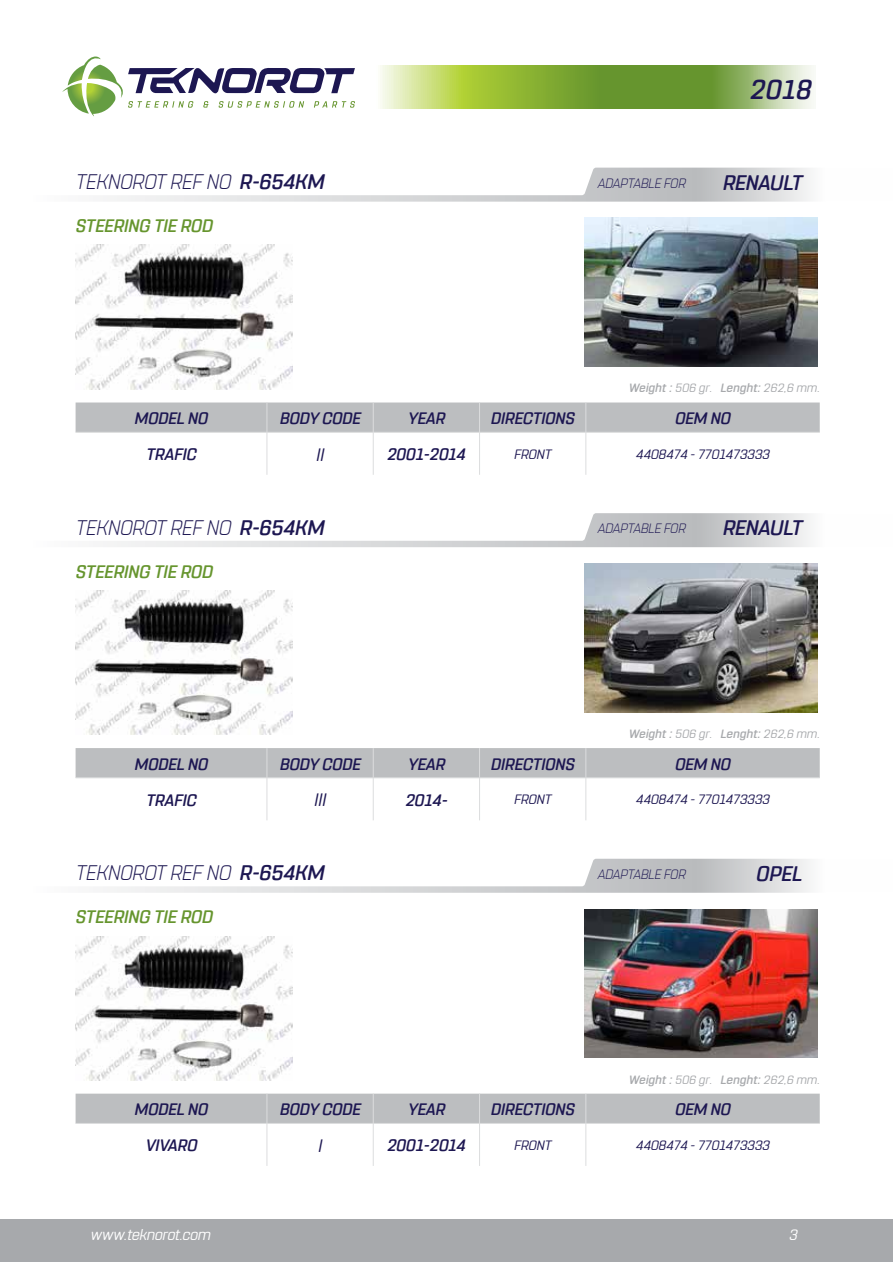
<style>
.page{position:relative;width:893px;height:1263px;background:#fff}
.page>*{position:absolute;margin:0;border:0;box-sizing:border-box;transform-origin:0 0}
.t1{font:italic 500 27px "Rohn Rounded";color:#1d1752}
.t2{font:italic 300 21px "Rohn Rounded";color:#1d1752}
.t3{font:italic 500 21px "Rohn Rounded";letter-spacing:-.005em;color:#1d1752}
.t4{font:italic 500 18px "Rohn Rounded";color:#66952e}
.t5{font:italic 18px "Rohn Rounded";color:#1d1752}
.t6{font:italic 500 16.5px "Rohn Rounded";color:#1d1752}
.t7{font:italic 15px "Rohn Rounded";color:#fff}
.t8{font:italic 13.5px "Rohn Rounded";color:#1d1752}
.t9{font:italic 300 13.5px "Rohn Rounded";color:#1d1752}
.t10{font:italic 500 12px "Rohn Rounded";letter-spacing:.025em;color:#a7a9ac}
.s1{font-weight:500}
.s2{font-weight:400}
</style>
<div class="page">
<div style="left:0;top:1220px;width:893px;height:42px;background:#a7a9ac"></div>
<svg style="left:380px;top:66px;width:434px;height:42px"></svg>
<svg style="left:62px;top:57px;width:293px;height:59px"></svg>
<svg style="left:103px;top:168px;width:707px;height:34px"></svg>
<img style="left:584px;top:218px;width:234px;height:149px">
<div style="left:76px;top:402px;width:744px;height:30px;background:#bcbec0"></div>
<hr style="left:267px;top:402px;width:1px;height:30px;background:#dcddde">
<hr style="left:373px;top:402px;width:1px;height:30px;background:#dcddde">
<hr style="left:479px;top:402px;width:1px;height:30px;background:#dcddde">
<hr style="left:586px;top:402px;width:1px;height:30px;background:#dcddde">
<hr style="left:76px;top:432px;width:191px;height:1px;background:#dcddde">
<hr style="left:267px;top:432px;width:106px;height:1px;background:#dcddde">
<hr style="left:267px;top:432px;width:1px;height:43px;background:#dcddde">
<hr style="left:373px;top:432px;width:107px;height:1px;background:#dcddde">
<hr style="left:373px;top:432px;width:1px;height:43px;background:#dcddde">
<hr style="left:480px;top:432px;width:106px;height:1px;background:#dcddde">
<hr style="left:479px;top:432px;width:1px;height:43px;background:#dcddde">
<hr style="left:586px;top:432px;width:234px;height:1px;background:#dcddde">
<hr style="left:586px;top:432px;width:1px;height:43px;background:#dcddde">
<img style="left:76px;top:245px;width:216px;height:144px">
<svg style="left:103px;top:513px;width:707px;height:34px"></svg>
<img style="left:584px;top:563px;width:234px;height:149px">
<div style="left:76px;top:748px;width:744px;height:29px;background:#bcbec0"></div>
<hr style="left:267px;top:748px;width:1px;height:30px;background:#dcddde">
<hr style="left:373px;top:748px;width:1px;height:30px;background:#dcddde">
<hr style="left:479px;top:748px;width:1px;height:30px;background:#dcddde">
<hr style="left:586px;top:748px;width:1px;height:30px;background:#dcddde">
<hr style="left:76px;top:777px;width:191px;height:1px;background:#dcddde">
<hr style="left:267px;top:777px;width:106px;height:1px;background:#dcddde">
<hr style="left:267px;top:778px;width:1px;height:42px;background:#dcddde">
<hr style="left:373px;top:777px;width:107px;height:1px;background:#dcddde">
<hr style="left:373px;top:778px;width:1px;height:42px;background:#dcddde">
<hr style="left:480px;top:777px;width:106px;height:1px;background:#dcddde">
<hr style="left:479px;top:778px;width:1px;height:42px;background:#dcddde">
<hr style="left:586px;top:777px;width:234px;height:1px;background:#dcddde">
<hr style="left:586px;top:778px;width:1px;height:42px;background:#dcddde">
<img style="left:76px;top:590px;width:216px;height:145px">
<svg style="left:103px;top:859px;width:707px;height:34px"></svg>
<img style="left:584px;top:909px;width:234px;height:149px">
<div style="left:76px;top:1094px;width:744px;height:29px;background:#bcbec0"></div>
<hr style="left:76px;top:1123px;width:191px;height:1px;background:#dcddde">
<hr style="left:267px;top:1123px;width:106px;height:1px;background:#dcddde">
<hr style="left:267px;top:1123px;width:1px;height:43px;background:#dcddde">
<hr style="left:373px;top:1123px;width:107px;height:1px;background:#dcddde">
<hr style="left:373px;top:1123px;width:1px;height:43px;background:#dcddde">
<hr style="left:480px;top:1123px;width:106px;height:1px;background:#dcddde">
<hr style="left:479px;top:1123px;width:1px;height:43px;background:#dcddde">
<hr style="left:586px;top:1123px;width:234px;height:1px;background:#dcddde">
<hr style="left:586px;top:1123px;width:1px;height:43px;background:#dcddde">
<img style="left:76px;top:936px;width:216px;height:145px">
<h1 class="t1" style="left:750px;top:74px;width:63px">2018</h1>
<p class="t2" style="left:76px;top:170px;width:250px">TEKNOROT REF NO <span class="s1">R-654KM</span></p>
<p class="t9" style="left:598px;top:175px;width:89px">ADAPTABLE FOR</p>
<p class="t3" style="left:723px;top:170px;width:81px">RENAULT</p>
<p class="t4" style="left:76px;top:216px;width:138px">STEERING TIE ROD</p>
<p class="t10" style="left:629px;top:381px;width:192px">Weight : <span class="s2">506 gr.</span> Lenght: <span class="s2">262,6 mm.</span></p>
<p class="t6" style="left:135px;top:409px;width:75px">MODEL NO</p>
<p class="t6" style="left:280px;top:409px;width:82px">BODY CODE</p>
<p class="t6" style="left:408px;top:409px;width:39px">YEAR</p>
<p class="t6" style="left:491px;top:409px;width:85px">DIRECTIONS</p>
<p class="t6" style="left:675px;top:409px;width:57px">OEM NO</p>
<p class="t6" style="left:146px;top:445px;width:52px">TRAFIC</p>
<p class="t5" style="left:316px;top:444px;width:9px">II</p>
<p class="t6" style="left:387px;top:445px;width:80px">2001-2014</p>
<p class="t8" style="left:514px;top:446px;width:39px">FRONT</p>
<p class="t8" style="left:636px;top:446px;width:135px">4408474 - 7701473333</p>
<p class="t2" style="left:76px;top:515px;width:250px">TEKNOROT REF NO <span class="s1">R-654KM</span></p>
<p class="t9" style="left:598px;top:521px;width:89px">ADAPTABLE FOR</p>
<p class="t3" style="left:723px;top:516px;width:81px">RENAULT</p>
<p class="t4" style="left:76px;top:561px;width:138px">STEERING TIE ROD</p>
<p class="t10" style="left:629px;top:727px;width:192px">Weight : <span class="s2">506 gr.</span> Lenght: <span class="s2">262,6 mm.</span></p>
<p class="t6" style="left:135px;top:754px;width:75px">MODEL NO</p>
<p class="t6" style="left:280px;top:754px;width:82px">BODY CODE</p>
<p class="t6" style="left:408px;top:754px;width:39px">YEAR</p>
<p class="t6" style="left:491px;top:754px;width:85px">DIRECTIONS</p>
<p class="t6" style="left:675px;top:754px;width:57px">OEM NO</p>
<p class="t6" style="left:146px;top:790px;width:52px">TRAFIC</p>
<p class="t5" style="left:314px;top:790px;width:13px">III</p>
<p class="t6" style="left:405px;top:790px;width:44px">2014-</p>
<p class="t8" style="left:514px;top:792px;width:39px">FRONT</p>
<p class="t8" style="left:636px;top:792px;width:135px">4408474 - 7701473333</p>
<p class="t2" style="left:76px;top:861px;width:250px">TEKNOROT REF NO <span class="s1">R-654KM</span></p>
<p class="t9" style="left:598px;top:866px;width:89px">ADAPTABLE FOR</p>
<p class="t4" style="left:76px;top:907px;width:138px">STEERING TIE ROD</p>
<p class="t3" style="left:756px;top:861px;width:47px">OPEL</p>
<p class="t10" style="left:629px;top:1072px;width:192px">Weight : <span class="s2">506 gr.</span> Lenght: <span class="s2">262,6 mm.</span></p>
<p class="t6" style="left:135px;top:1100px;width:75px">MODEL NO</p>
<p class="t6" style="left:280px;top:1100px;width:82px">BODY CODE</p>
<p class="t6" style="left:408px;top:1100px;width:39px">YEAR</p>
<p class="t6" style="left:491px;top:1100px;width:85px">DIRECTIONS</p>
<p class="t6" style="left:675px;top:1100px;width:57px">OEM NO</p>
<p class="t6" style="left:145px;top:1136px;width:53px">VIVARO</p>
<p class="t5" style="left:318px;top:1135px;width:5px">I</p>
<p class="t6" style="left:387px;top:1136px;width:80px">2001-2014</p>
<p class="t8" style="left:514px;top:1137px;width:39px">FRONT</p>
<p class="t8" style="left:636px;top:1137px;width:135px">4408474 - 7701473333</p>
<p class="t7" style="left:91px;top:1226px;width:122px">www.teknorot.com</p>
<p class="t7" style="left:789px;top:1226px;width:10px">3</p>
</div>
